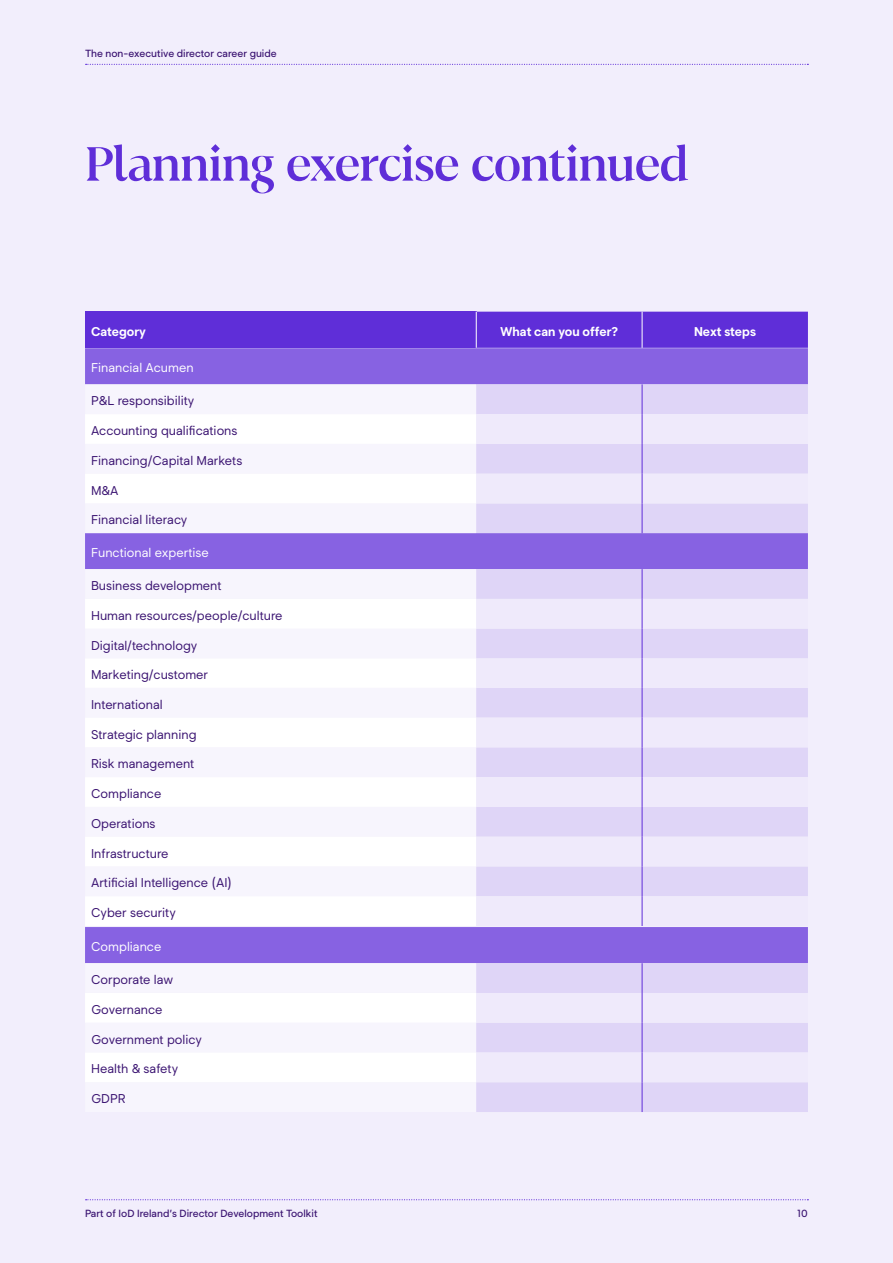
<style>
.page{position:relative;width:893px;height:1263px;background:#f2eefc}
.page>*{position:absolute;margin:0;border:0;box-sizing:border-box;transform-origin:0 0}
.t1{font:500 52.5px "F37 Wicklow";letter-spacing:-.005em;color:#5f2ed8}
.t2{font:12.75px "Segment";color:#3a1371}
.t3{font:12.75px "Segment";color:#fff}
.t4{font:700 12.75px "Segment";color:#fff}
.t5{font:500 10.35px "Segment";color:#3a1371}
</style>
<div class="page">
<svg style="left:86px;top:1199px;width:722px;height:1px"></svg>
<svg style="left:86px;top:64px;width:722px;height:1px"></svg>
<div style="left:85px;top:533px;width:723px;height:36px;background:#8762e2"></div>
<div style="left:476px;top:569px;width:332px;height:30px;background:#dfd5f7"></div>
<svg style="left:85px;top:599px;width:391px;height:327px;fill:#fff"></svg>
<svg style="left:476px;top:599px;width:332px;height:327px"></svg>
<hr style="left:642px;top:569px;width:1px;height:30px;background:#5f2ed8">
<hr style="left:642px;top:599px;width:1px;height:30px;background:#5f2ed8">
<svg style="left:642px;top:629px;width:1px;height:29px"></svg>
<hr style="left:642px;top:658px;width:1px;height:30px;background:#5f2ed8">
<hr style="left:642px;top:688px;width:1px;height:30px;background:#5f2ed8">
<svg style="left:642px;top:718px;width:1px;height:29px"></svg>
<hr style="left:642px;top:747px;width:1px;height:30px;background:#5f2ed8">
<hr style="left:642px;top:777px;width:1px;height:30px;background:#5f2ed8">
<hr style="left:642px;top:807px;width:1px;height:30px;background:#5f2ed8">
<svg style="left:642px;top:837px;width:1px;height:29px"></svg>
<hr style="left:642px;top:866px;width:1px;height:30px;background:#5f2ed8">
<hr style="left:642px;top:896px;width:1px;height:30px;background:#5f2ed8">
<svg style="left:85px;top:312px;width:723px;height:72px;background:#7348dd"></svg>
<svg style="left:85px;top:384px;width:391px;height:1px"></svg>
<div style="left:476px;top:384px;width:332px;height:149px;background:#dfd5f7"></div>
<hr style="left:642px;top:384px;width:1px;height:30px;background:#5f2ed8">
<svg style="left:85px;top:414px;width:723px;height:89px"></svg>
<hr style="left:642px;top:503px;width:1px;height:30px;background:#5f2ed8">
<div style="left:85px;top:927px;width:723px;height:36px;background:#8762e2"></div>
<div style="left:476px;top:963px;width:332px;height:149px;background:#dfd5f7"></div>
<hr style="left:642px;top:963px;width:1px;height:30px;background:#5f2ed8">
<svg style="left:85px;top:993px;width:723px;height:89px"></svg>
<hr style="left:642px;top:1052px;width:1px;height:30px;background:#5f2ed8">
<hr style="left:642px;top:1082px;width:1px;height:30px;background:#5f2ed8">
<p class="t5" style="left:85px;top:47px;width:193px">The non-executive director career guide</p>
<h1 class="t1" style="left:85px;top:130px;width:605px">Planning exercise continued</h1>
<p class="t4" style="left:91px;top:324px;width:56px">Category</p>
<p class="t4" style="left:500px;top:324px;width:120px">What can you offer?</p>
<p class="t4" style="left:694px;top:324px;width:63px">Next steps</p>
<p class="t3" style="left:91px;top:360px;width:104px">Financial Acumen</p>
<p class="t2" style="left:91px;top:393px;width:105px">P&amp;L responsibility</p>
<p class="t2" style="left:91px;top:423px;width:148px">Accounting qualifications</p>
<p class="t2" style="left:91px;top:453px;width:153px">Financing/Capital Markets</p>
<p class="t2" style="left:91px;top:482px;width:29px">M&amp;A</p>
<p class="t2" style="left:91px;top:512px;width:98px">Financial literacy</p>
<p class="t3" style="left:91px;top:545px;width:119px">Functional expertise</p>
<p class="t2" style="left:91px;top:578px;width:132px">Business development</p>
<p class="t2" style="left:91px;top:608px;width:193px">Human resources/people/culture</p>
<p class="t2" style="left:91px;top:637px;width:108px">Digital/technology</p>
<p class="t2" style="left:91px;top:667px;width:119px">Marketing/customer</p>
<p class="t2" style="left:91px;top:697px;width:73px">International</p>
<p class="t2" style="left:91px;top:726px;width:107px">Strategic planning</p>
<p class="t2" style="left:91px;top:756px;width:105px">Risk management</p>
<p class="t2" style="left:91px;top:786px;width:72px">Compliance</p>
<p class="t2" style="left:91px;top:816px;width:66px">Operations</p>
<p class="t2" style="left:91px;top:845px;width:79px">Infrastructure</p>
<p class="t2" style="left:91px;top:875px;width:142px">Artificial Intelligence (AI)</p>
<p class="t2" style="left:91px;top:905px;width:86px">Cyber security</p>
<p class="t3" style="left:91px;top:939px;width:72px">Compliance</p>
<p class="t2" style="left:91px;top:972px;width:84px">Corporate law</p>
<p class="t2" style="left:91px;top:1002px;width:73px">Governance</p>
<p class="t2" style="left:91px;top:1031px;width:112px">Government policy</p>
<p class="t2" style="left:91px;top:1061px;width:89px">Health &amp; safety</p>
<p class="t2" style="left:91px;top:1091px;width:36px">GDPR</p>
<p class="t5" style="left:85px;top:1207px;width:234px">Part of IoD Ireland’s Director Development Toolkit</p>
<p class="t5" style="left:797px;top:1207px;width:12px">10</p>
</div>
